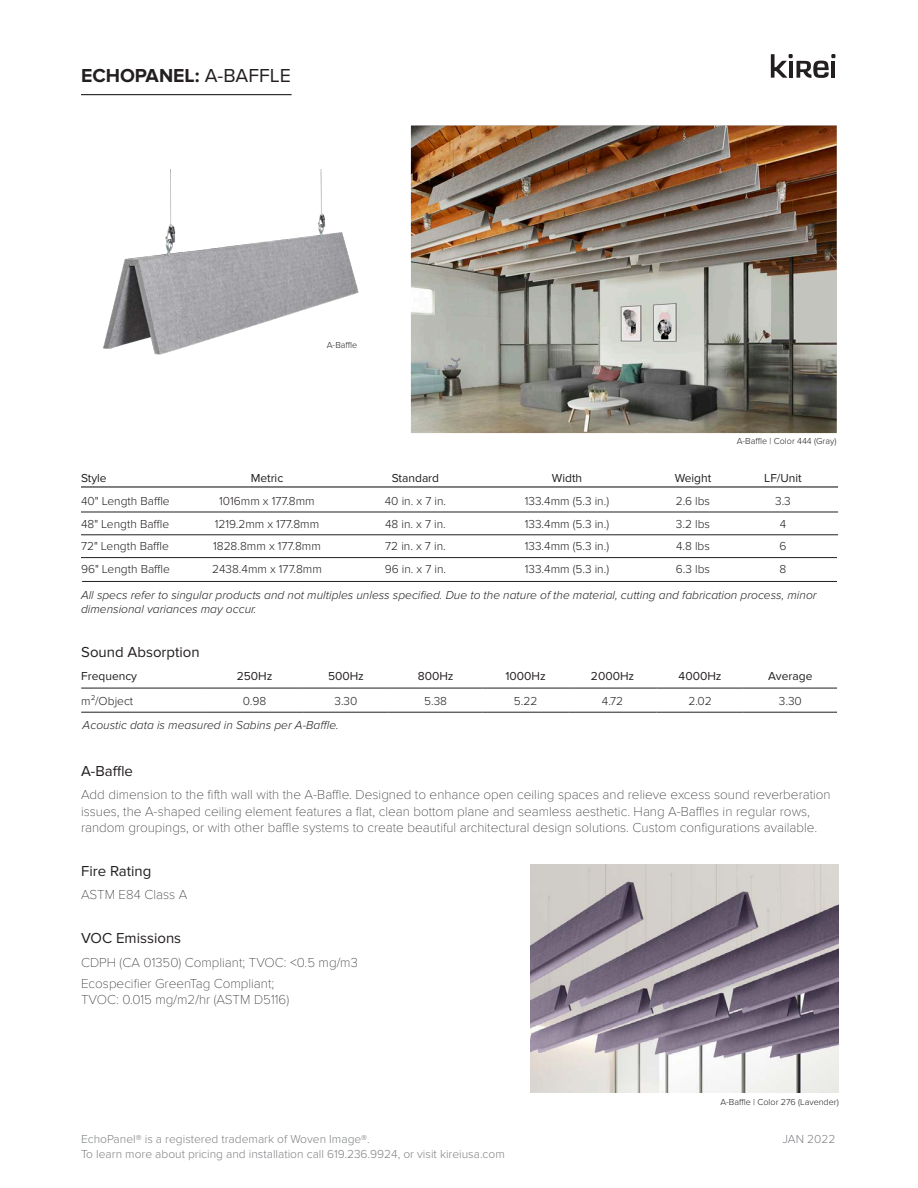
<style>
.page{position:relative;width:918px;height:1188px;background:#fff}
.page>*{position:absolute;margin:0;border:0;box-sizing:border-box;transform-origin:0 0}
.t1{font:700 19.5px "Proxima Nova";color:#231f20}
.Subhead{font:15px "Proxima Nova";color:#231f20}
.Text{font:100 13.5px/16.5px "Proxima Nova T";color:#231f20}
.t2{font:300 12px "Proxima Nova";color:#231f20}
.t3{font:italic 300 12px/14.4px "Proxima Nova";color:#231f20}
.t4{font:300 12px/14.4px "Proxima Nova";color:#808285}
.t5{font:12px "Proxima Nova";color:#231f20}
.t6{font:300 9px "Proxima Nova";color:#231f20}
.s1{font-weight:400}
</style>
<div class="page">
<svg style="left:771px;top:54px;width:64px;height:24px"></svg>
<hr style="left:81px;top:486px;width:757px;height:2px;background:#231f20">
<hr style="left:81px;top:512px;width:757px;height:1px;background:#231f20">
<hr style="left:81px;top:535px;width:757px;height:1px;background:#231f20">
<hr style="left:81px;top:557px;width:756px;height:1px;background:#231f20">
<img style="left:411px;top:126px;width:426px;height:307px">
<img style="left:103px;top:170px;width:255px;height:185px">
<img style="left:530px;top:865px;width:309px;height:228px">
<hr style="left:82px;top:581px;width:755px;height:1px;background:#231f20">
<hr style="left:81px;top:94px;width:211px;height:1px;background:#231f20">
<hr style="left:81px;top:688px;width:125px;height:1px;background:#231f20">
<hr style="left:206px;top:688px;width:97px;height:1px;background:#231f20">
<hr style="left:303px;top:688px;width:86px;height:1px;background:#231f20">
<hr style="left:389px;top:688px;width:93px;height:1px;background:#231f20">
<hr style="left:482px;top:688px;width:87px;height:1px;background:#231f20">
<hr style="left:569px;top:688px;width:87px;height:1px;background:#231f20">
<hr style="left:656px;top:688px;width:88px;height:1px;background:#231f20">
<hr style="left:744px;top:688px;width:93px;height:1px;background:#231f20">
<hr style="left:81px;top:712px;width:125px;height:1px;background:#231f20">
<hr style="left:206px;top:712px;width:97px;height:1px;background:#231f20">
<hr style="left:303px;top:712px;width:86px;height:1px;background:#231f20">
<hr style="left:389px;top:712px;width:93px;height:1px;background:#231f20">
<hr style="left:482px;top:712px;width:87px;height:1px;background:#231f20">
<hr style="left:569px;top:712px;width:87px;height:1px;background:#231f20">
<hr style="left:656px;top:712px;width:88px;height:1px;background:#231f20">
<hr style="left:744px;top:712px;width:93px;height:1px;background:#231f20">
<p class="t1" style="left:81px;top:64px;width:211px">ECHOPANEL: <span class="s1">A-BAFFLE</span></p>
<p class="t6" style="left:327px;top:340px;width:32px">A-Baffle</p>
<p class="t6" style="left:737px;top:436px;width:101px">A-Baffle | Color 444 (Gray)</p>
<p class="t5" style="left:81px;top:471px;width:27px">Style</p>
<p class="t5" style="left:251px;top:471px;width:34px">Metric</p>
<p class="t5" style="left:392px;top:471px;width:49px">Standard</p>
<p class="t5" style="left:552px;top:471px;width:32px">Width</p>
<p class="t5" style="left:675px;top:471px;width:38px">Weight</p>
<p class="t5" style="left:764px;top:471px;width:39px">LF/Unit</p>
<p class="t2" style="left:81px;top:494px;width:90px">40" Length Baffle</p>
<p class="t2" style="left:219px;top:494px;width:97px">1016mm x 177.8mm</p>
<p class="t2" style="left:385px;top:494px;width:63px">40 in. x 7 in.</p>
<p class="t2" style="left:525px;top:494px;width:86px">133.4mm (5.3 in.)</p>
<p class="t2" style="left:676px;top:494px;width:36px">2.6 lbs</p>
<p class="t2" style="left:775px;top:494px;width:17px">3.3</p>
<p class="t2" style="left:81px;top:517px;width:90px">48" Length Baffle</p>
<p class="t2" style="left:215px;top:517px;width:106px">1219.2mm x 177.8mm</p>
<p class="t2" style="left:385px;top:517px;width:62px">48 in. x 7 in.</p>
<p class="t2" style="left:525px;top:517px;width:86px">133.4mm (5.3 in.)</p>
<p class="t2" style="left:676px;top:517px;width:36px">3.2 lbs</p>
<p class="t2" style="left:780px;top:517px;width:8px">4</p>
<p class="t2" style="left:81px;top:539px;width:90px">72" Length Baffle</p>
<p class="t2" style="left:213px;top:539px;width:109px">1828.8mm x 177.8mm</p>
<p class="t2" style="left:385px;top:539px;width:62px">72 in. x 7 in.</p>
<p class="t2" style="left:525px;top:539px;width:86px">133.4mm (5.3 in.)</p>
<p class="t2" style="left:676px;top:539px;width:36px">4.8 lbs</p>
<p class="t2" style="left:780px;top:539px;width:9px">6</p>
<p class="t2" style="left:81px;top:562px;width:91px">96" Length Baffle</p>
<p class="t2" style="left:212px;top:562px;width:111px">2438.4mm x 177.8mm</p>
<p class="t2" style="left:385px;top:562px;width:63px">96 in. x 7 in.</p>
<p class="t2" style="left:525px;top:562px;width:86px">133.4mm (5.3 in.)</p>
<p class="t2" style="left:676px;top:562px;width:36px">6.3 lbs</p>
<p class="t2" style="left:780px;top:562px;width:8px">8</p>
<p class="t3" style="left:81px;top:588px;width:737px">All specs refer to singular products and not multiples unless specified. Due to the nature of the material, cutting and fabrication process, minor dimensional variances may occur.</p>
<p class="Subhead" style="left:81px;top:643px;width:120px">Sound Absorption</p>
<p class="t5" style="left:81px;top:669px;width:57px">Frequency</p>
<p class="t5" style="left:237px;top:669px;width:37px">250Hz</p>
<p class="t5" style="left:328px;top:669px;width:37px">500Hz</p>
<p class="t5" style="left:418px;top:669px;width:37px">800Hz</p>
<p class="t5" style="left:505px;top:669px;width:42px">1000Hz</p>
<p class="t5" style="left:591px;top:669px;width:45px">2000Hz</p>
<p class="t5" style="left:679px;top:669px;width:44px">4000Hz</p>
<p class="t5" style="left:768px;top:669px;width:46px">Average</p>
<p class="t2" style="left:81px;top:694px;width:54px">m²/Object</p>
<p class="t2" style="left:243px;top:694px;width:25px">0.98</p>
<p class="t2" style="left:334px;top:694px;width:24px">3.30</p>
<p class="t2" style="left:424px;top:694px;width:24px">5.38</p>
<p class="t2" style="left:514px;top:694px;width:25px">5.22</p>
<p class="t2" style="left:602px;top:694px;width:23px">4.72</p>
<p class="t2" style="left:688px;top:694px;width:25px">2.02</p>
<p class="t2" style="left:779px;top:694px;width:24px">3.30</p>
<p class="t3" style="left:83px;top:718px;width:258px">Acoustic data is measured in Sabins per A-Baffle.</p>
<p class="Subhead" style="left:81px;top:763px;width:54px">A-Baffle</p>
<p class="Text" style="left:81px;top:787px;width:751px">Add dimension to the fifth wall with the A-Baffle. Designed to enhance open ceiling spaces and relieve excess sound reverberation issues, the A-shaped ceiling element features a flat, clean bottom plane and seamless aesthetic. Hang A-Baffles in regular rows, random groupings, or with other baffle systems to create beautiful architectural design solutions. Custom configurations available.</p>
<p class="Subhead" style="left:81px;top:863px;width:72px">Fire Rating</p>
<p class="Text" style="left:81px;top:886px;width:108px">ASTM E84 Class A</p>
<p class="Subhead" style="left:81px;top:930px;width:102px">VOC Emissions</p>
<p class="Text" style="left:81px;top:952px;width:278px;line-height:21px">CDPH (CA 01350) Compliant; TVOC: &lt;0.5 mg/m3<br>Ecospecifier GreenTag Compliant;</p>
<p class="Text" style="left:81px;top:992px;width:210px">TVOC: 0.015 mg/m2/hr (ASTM D5116)</p>
<p class="t6" style="left:720px;top:1096px;width:120px">A-Baffle | Color 276 (Lavender)</p>
<p class="t4" style="left:81px;top:1132px;width:425px">EchoPanel® is a registered trademark of Woven Image®.<br>To learn more about pricing and installation call 619.236.9924, or visit kireiusa.com</p>
<p class="t4" style="left:783px;top:1132px;width:54px">JAN 2022</p>
</div>
